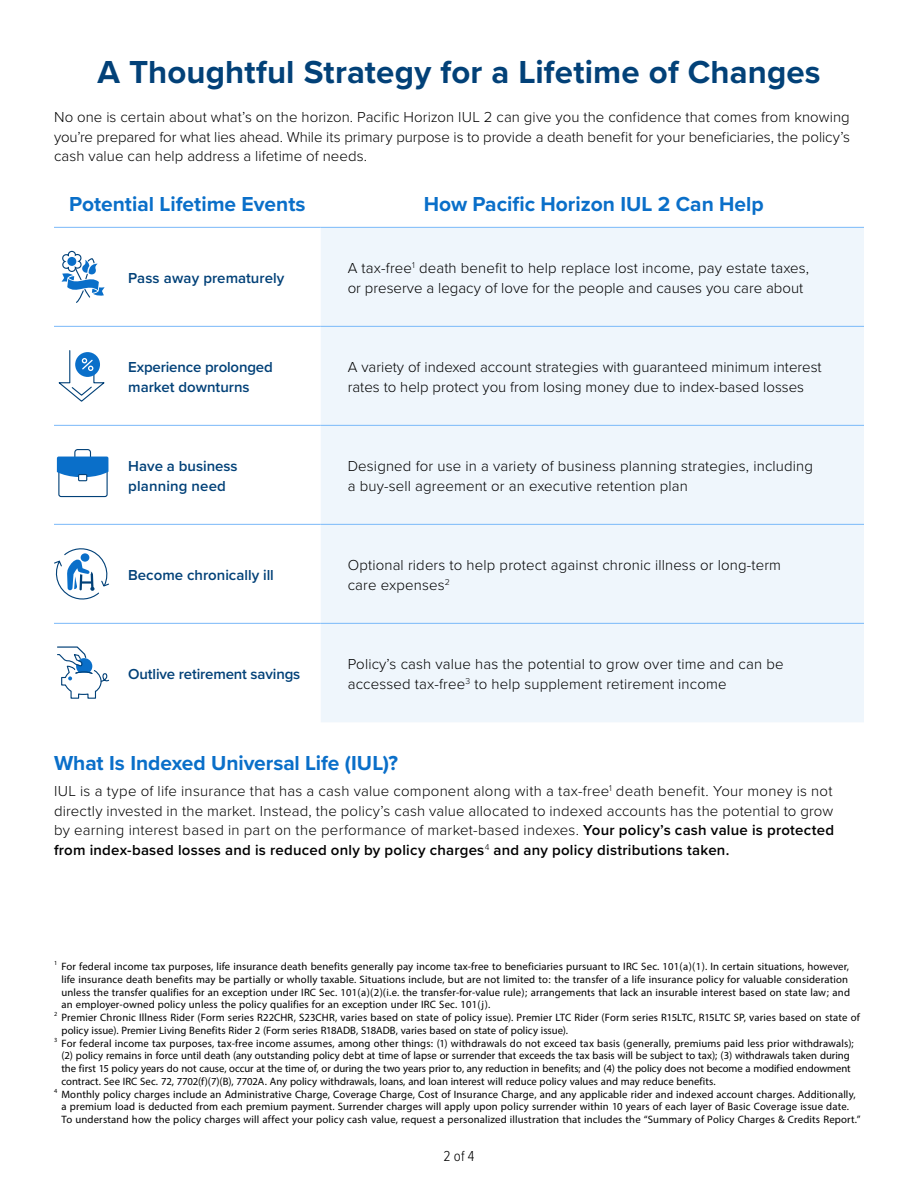
<style>
.page{position:relative;width:918px;height:1188px;background:#fff}
.page>*{position:absolute;margin:0;border:0;box-sizing:border-box;transform-origin:0 0}
.Headline{font:700 33px "Proxima Nova";letter-spacing:.005em;color:#024178}
.Subhead{font:700 21px "Proxima Nova";color:#0a6fc9}
.t1{font:15px/12.8px "Myriad Arabic";letter-spacing:.01em;color:#000}
.Copy{font:300 15px/19.5px "Proxima Nova";letter-spacing:.01em;color:#000}
.t2{font:600 15px/19.5px "Proxima Nova";color:#024178}
.t3{font:300 15px "Proxima Nova Cond";color:#000}
.s1{font-weight:600}
</style>
<div class="page">
<div style="left:321px;top:228px;width:543px;height:494px;background:#eff6fc"></div>
<hr style="left:54px;top:227px;width:267px;height:1px;background:#79b9f9">
<hr style="left:321px;top:227px;width:543px;height:1px;background:#79b9f9">
<hr style="left:54px;top:326px;width:267px;height:1px;background:#79b9f9">
<hr style="left:321px;top:326px;width:543px;height:1px;background:#79b9f9">
<hr style="left:54px;top:425px;width:267px;height:1px;background:#79b9f9">
<hr style="left:321px;top:425px;width:543px;height:1px;background:#79b9f9">
<hr style="left:54px;top:524px;width:267px;height:1px;background:#79b9f9">
<hr style="left:321px;top:524px;width:543px;height:1px;background:#79b9f9">
<hr style="left:54px;top:623px;width:267px;height:1px;background:#79b9f9">
<hr style="left:321px;top:623px;width:543px;height:1px;background:#79b9f9">
<svg style="left:54px;top:548px;width:55px;height:52px"></svg>
<div style="left:81px;top:553px;width:8px;height:9px;background:#0a6fc9;border-radius:50%"></div>
<div style="left:58px;top:468px;width:50px;height:29px;border:1px solid #024178;border-radius:2px"></div>
<svg style="left:57px;top:449px;width:51px;height:28px"></svg>
<div style="left:78px;top:474px;width:9px;height:7px;border:1px solid #024178"></div>
<svg style="left:58px;top:350px;width:47px;height:52px"></svg>
<svg style="left:57px;top:646px;width:53px;height:53px"></svg>
<svg style="left:61px;top:250px;width:44px;height:53px"></svg>
<p class="Headline" style="left:97px;top:47px;width:725px">A Thoughtful Strategy for a Lifetime of Changes</p>
<p class="Copy" style="left:54px;top:106px;width:798px;text-align:justify">No one is certain about what’s on the horizon. Pacific Horizon IUL 2 can give you the confidence that comes from knowing you’re prepared for what lies ahead. While its primary purpose is to provide a death benefit for your beneficiaries, the policy’s cash value can help address a lifetime of needs.</p>
<p class="Subhead" style="left:69px;top:188px;width:238px">Potential Lifetime Events</p>
<p class="Subhead" style="left:424px;top:188px;width:342px">How Pacific Horizon IUL 2 Can Help</p>
<p class="t2" style="left:128px;top:268px;width:157px">Pass away prematurely</p>
<p class="Copy" style="left:348px;top:257px;width:463px">A tax-free<sup>1</sup> death benefit to help replace lost income, pay estate taxes, or preserve a legacy of love for the people and causes you care about</p>
<p class="t2" style="left:128px;top:357px;width:146px">Experience prolonged market downturns</p>
<p class="Copy" style="left:348px;top:356px;width:476px">A variety of indexed account strategies with guaranteed minimum interest rates to help protect you from losing money due to index-based losses</p>
<p class="t2" style="left:128px;top:456px;width:111px">Have a business planning need</p>
<p class="Copy" style="left:348px;top:455px;width:467px">Designed for use in a variety of business planning strategies, including a buy-sell agreement or an executive retention plan</p>
<p class="t2" style="left:128px;top:565px;width:147px">Become chronically ill</p>
<p class="Copy" style="left:348px;top:554px;width:435px">Optional riders to help protect against chronic illness or long-term care expenses<sup>2</sup></p>
<p class="t2" style="left:128px;top:664px;width:174px">Outlive retirement savings</p>
<p class="Copy" style="left:348px;top:654px;width:437px">Policy’s cash value has the potential to grow over time and can be accessed tax-free<sup>3</sup> to help supplement retirement income</p>
<p class="Subhead" style="left:54px;top:747px;width:346px">What Is Indexed Universal Life (IUL)?</p>
<p class="Copy" style="left:54px;top:781px;width:782px;text-align:justify">IUL is a type of life insurance that has a cash value component along with a tax-free<sup>1</sup> death benefit. Your money is not directly invested in the market. Instead, the policy’s cash value allocated to indexed accounts has the potential to grow by earning interest based in part on the performance of market-based indexes. <span class="s1">Your policy’s cash value is protected from index-based losses and is reduced only by policy charges</span><sup>4</sup> <span class="s1">and any policy distributions taken.</span></p>
<p class="t1" style="left:62px;top:960px;width:790px;text-indent:-8px"><sup>1</sup> For federal income tax purposes, life insurance death benefits generally pay income tax-free to beneficiaries pursuant to IRC Sec. 101(a)(1). In certain situations, however, life insurance death benefits may be partially or wholly taxable. Situations include, but are not limited to: the transfer of a life insurance policy for valuable consideration unless the transfer qualifies for an exception under IRC Sec. 101(a)(2)(i.e. the transfer-for-value rule); arrangements that lack an insurable interest based on state law; and an employer-owned policy unless the policy qualifies for an exception under IRC Sec. 101(j).</p>
<p class="t1" style="left:62px;top:1011px;width:800px;text-indent:-8px"><sup>2</sup> Premier Chronic Illness Rider (Form series R22CHR, S23CHR, varies based on state of policy issue). Premier LTC Rider (Form series R15LTC, R15LTC SP, varies based on state of policy issue). Premier Living Benefits Rider 2 (Form series R18ADB, S18ADB, varies based on state of policy issue).</p>
<p class="t1" style="left:62px;top:1037px;width:794px;text-indent:-8px"><sup>3</sup> For federal income tax purposes, tax-free income assumes, among other things: (1) withdrawals do not exceed tax basis (generally, premiums paid less prior withdrawals); (2) policy remains in force until death (any outstanding policy debt at time of lapse or surrender that exceeds the tax basis will be subject to tax); (3) withdrawals taken during the first 15 policy years do not cause, occur at the time of, or during the two years prior to, any reduction in benefits; and (4) the policy does not become a modified endowment contract. See IRC Sec. 72, 7702(f)(7)(B), 7702A. Any policy withdrawals, loans, and loan interest will reduce policy values and may reduce benefits.</p>
<p class="t1" style="left:54px;top:1088px;width:808px;text-align:center"><sup>4</sup> Monthly policy charges include an Administrative Charge, Coverage Charge, Cost of Insurance Charge, and any applicable rider and indexed account charges. Additionally, a premium load is deducted from each premium payment. Surrender charges will apply upon policy surrender within 10 years of each layer of Basic Coverage issue date.<br>To understand how the policy charges will affect your policy cash value, request a personalized illustration that includes the “Summary of Policy Charges &amp; Credits Report.”</p>
<p class="t3" style="left:444px;top:1145px;width:32px">2 of 4</p>
</div>
